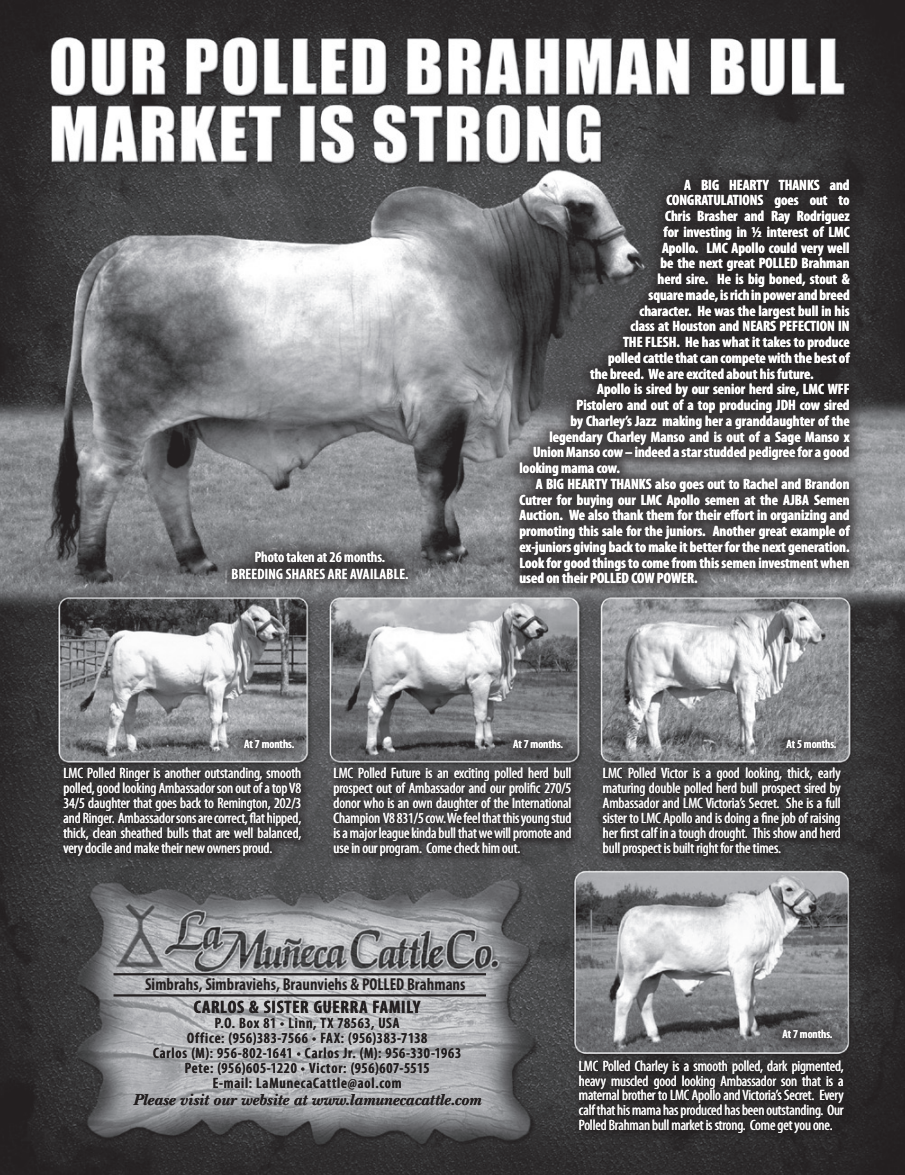
<style>
.page{position:relative;width:905px;height:1175px;background:#fff}
.page>*{position:absolute;margin:0;border:0;box-sizing:border-box;transform-origin:0 0}
.t1{font:700 condensed 18px "Myriad Pro";letter-spacing:.04em;color:#231f20}
.t2{font:700 condensed 17.4px "Myriad Pro";color:#231f20;scale:.95 1}
.t3{font:italic 700 16.5px "New Baskerville";letter-spacing:.01em;color:#231f20}
.t4{font:condensed 15px/15px "Myriad Pro";letter-spacing:-.005em;color:#fff;text-align:justify}
.t5{font:700 condensed 15px "Myriad Pro";color:#fff}
.t6{font:600 condensed 15px/15px "Myriad Pro";letter-spacing:.05em;color:#231f20;text-align:center}
.t7{font:600 condensed 15px/16.5px "Myriad Pro";letter-spacing:.01em;color:#fff}
.t8{font:600 condensed 12px "Myriad Pro";color:#fff}
</style>
<div class="page">
<img style="left:0;top:0;width:904px;height:1174px">
<hr style="left:113px;top:973px;width:373px;height:2px;background:#231f20">
<hr style="left:113px;top:994px;width:373px;height:2px;background:#231f20">
<div style="left:217px;top:537px;width:205px;height:56px;background:#231f20;opacity:.75"></div>
<div style="left:504px;top:164px;width:361px;height:435px;background:#231f20;opacity:.75"></div>
<svg style="left:59px;top:763px;width:250px;height:102px;background:#383637"></svg>
<svg style="left:329px;top:763px;width:250px;height:102px;background:#3e3d3f"></svg>
<svg style="left:599px;top:763px;width:249px;height:102px;background:#373537"></svg>
<svg style="left:574px;top:1056px;width:278px;height:85px;background:#2c292a"></svg>
<div style="left:230px;top:725px;width:78px;height:38px;background:#231f20;opacity:.75"></div>
<div style="left:498px;top:725px;width:79px;height:38px;background:#231f20;opacity:.75"></div>
<div style="left:771px;top:725px;width:79px;height:38px;background:#231f20;opacity:.75"></div>
<div style="left:767px;top:1015px;width:79px;height:38px;background:#231f20;opacity:.75"></div>
<p class="t7" style="left:231px;top:549px;width:155px;text-indent:23px">Photo taken at 26 months.<br>Breeding Shares are available</p>
<p class="t7" style="left:245px;top:565px;width:7px">e</p>
<p class="t7" style="left:350px;top:565px;width:28px">a l</p>
<p class="t7" style="left:405px;top:565px;width:5px">.</p>
<p class="t5" style="left:684px;top:175px;width:167px">A BIG HEARTY THANKS and</p>
<p class="t5" style="left:666px;top:191px;width:185px">CONGRATULATIONS goes out to</p>
<p class="t5" style="left:665px;top:207px;width:186px">Chris Brasher and Ray Rodriguez</p>
<p class="t5" style="left:663px;top:222px;width:188px">for investing in ½ interest of LMC</p>
<p class="t5" style="left:662px;top:238px;width:189px">Apollo. LMC Apollo could very well</p>
<p class="t5" style="left:660px;top:254px;width:191px">be the next great POLLED Brahman</p>
<p class="t5" style="left:657px;top:270px;width:193px">herd sire. He is big boned, stout &amp;</p>
<p class="t5" style="left:648px;top:285px;width:203px">square made, is rich in power and breed</p>
<p class="t5" style="left:639px;top:301px;width:212px">character. He was the largest bull in his</p>
<p class="t5" style="left:630px;top:317px;width:221px">class at Houston and NEARS PEFECTION IN</p>
<p class="t5" style="left:623px;top:333px;width:228px">THE FLESH. He has what it takes to produce</p>
<p class="t5" style="left:608px;top:348px;width:243px">polled cattle that can compete with the best of</p>
<p class="t5" style="left:590px;top:364px;width:225px">the breed. We are excited about his future.</p>
<p class="t5" style="left:597px;top:380px;width:254px">Apollo is sired by our senior herd sire, LMC WFF</p>
<p class="t5" style="left:576px;top:396px;width:274px">Pistolero and out of a top producing JDH cow sired</p>
<p class="t5" style="left:570px;top:411px;width:281px">by Charley’s Jazz making her a granddaughter of the</p>
<p class="t5" style="left:549px;top:427px;width:302px">legendary Charley Manso and is out of a Sage Manso x</p>
<p class="t5" style="left:533px;top:443px;width:318px">Union Manso cow – indeed a star studded pedigree for a good</p>
<p class="t5" style="left:519px;top:459px;width:102px">looking mama cow.</p>
<p class="t5" style="left:535px;top:474px;width:315px">A BIG HEARTY THANKS also goes out to Rachel and Brandon</p>
<p class="t5" style="left:519px;top:490px;width:332px">Cutrer for buying our LMC Apollo semen at the AJBA Semen</p>
<p class="t5" style="left:519px;top:506px;width:331px">Auction. We also thank them for their effort in organizing and</p>
<p class="t5" style="left:519px;top:522px;width:331px">promoting this sale for the juniors. Another great example of</p>
<p class="t5" style="left:519px;top:537px;width:332px">ex-juniors giving back to make it better for the next generation.</p>
<p class="t5" style="left:519px;top:553px;width:331px">Look for good things to come from this semen investment when</p>
<p class="t5" style="left:519px;top:569px;width:180px">used on their POLLED COW POWER.</p>
<p class="t5" style="left:730px;top:506px;width:6px">f</p>
<p class="t8" style="left:244px;top:737px;width:52px">At 7 months.</p>
<p class="t8" style="left:513px;top:737px;width:52px">At 7 months.</p>
<p class="t8" style="left:786px;top:737px;width:52px">At 5 months.</p>
<p class="t4" style="left:64px;top:765px;width:239px">LMC Polled Ringer is another outstanding, smooth polled, good looking Ambassador son out of a top V8<br>34/5 daughter that goes back to Remington, 202/3 and Ringer. Ambassador sons are correct, flat hipped, thick, clean sheathed bulls that are well balanced, very docile and make their new owners proud.</p>
<p class="t4" style="left:333px;top:765px;width:239px">LMC Polled Future is an exciting polled herd bull prospect out of Ambassador and our prolific 270/5 donor who is an own daughter of the International Champion V8 831/5 cow. We feel that this young stud is a major league kinda bull that we will promote and use in our program. Come check him out.</p>
<p class="t4" style="left:603px;top:765px;width:239px">LMC Polled Victor is a good looking, thick, early maturing double polled herd bull prospect sired by Ambassador and LMC Victoria’s Secret. She is a full sister to LMC Apollo and is doing a fine job of raising her first calf in a tough drought. This show and herd bull prospect is built right for the times.</p>
<p class="t4" style="left:527px;top:780px;width:10px">ii</p>
<p class="t4" style="left:527px;top:780px;width:10px">ii</p>
<p class="t4" style="left:248px;top:825px;width:7px">ll</p>
<p class="t4" style="left:248px;top:825px;width:7px">ll</p>
<p class="t2" style="left:145px;top:973px;width:339px">Simbrahs, Simbraviehs, Braunviehs &amp; POLLED Brahmans</p>
<p class="t1" style="left:194px;top:996px;width:228px">CARLOS &amp; SISTER GUERRA FAMILY</p>
<p class="t6" style="left:153px;top:1016px;width:309px">P.O. Box 81 • Linn, TX 78563, USA<br>Office: (956)383-7566 • FAX: (956)383-7138<br>Carlos (M): 956-802-1641 • Carlos Jr. (M): 956-330-1963<br>Pete: (956)605-1220 • Victor: (956)607-5515<br>E-mail: LaMunecaCattle@aol.com</p>
<p class="t3" style="left:133px;top:1090px;width:349px">Please visit our website at www.lamunecacattle.com</p>
<p class="t8" style="left:782px;top:1028px;width:52px">At 7 months.</p>
<p class="t4" style="left:579px;top:1058px;width:266px">LMC Polled Charley is a smooth polled, dark pigmented, heavy muscled good looking Ambassador son that is a maternal brother to LMC Apollo and Victoria’s Secret. Every calf that his mama has produced has been outstanding. Our Polled Brahman bull market is strong. Come get you one.</p>
<p class="t4" style="left:590px;top:1117px;width:7px">ll</p>
<p class="t4" style="left:590px;top:1117px;width:7px">ll</p>
</div>
